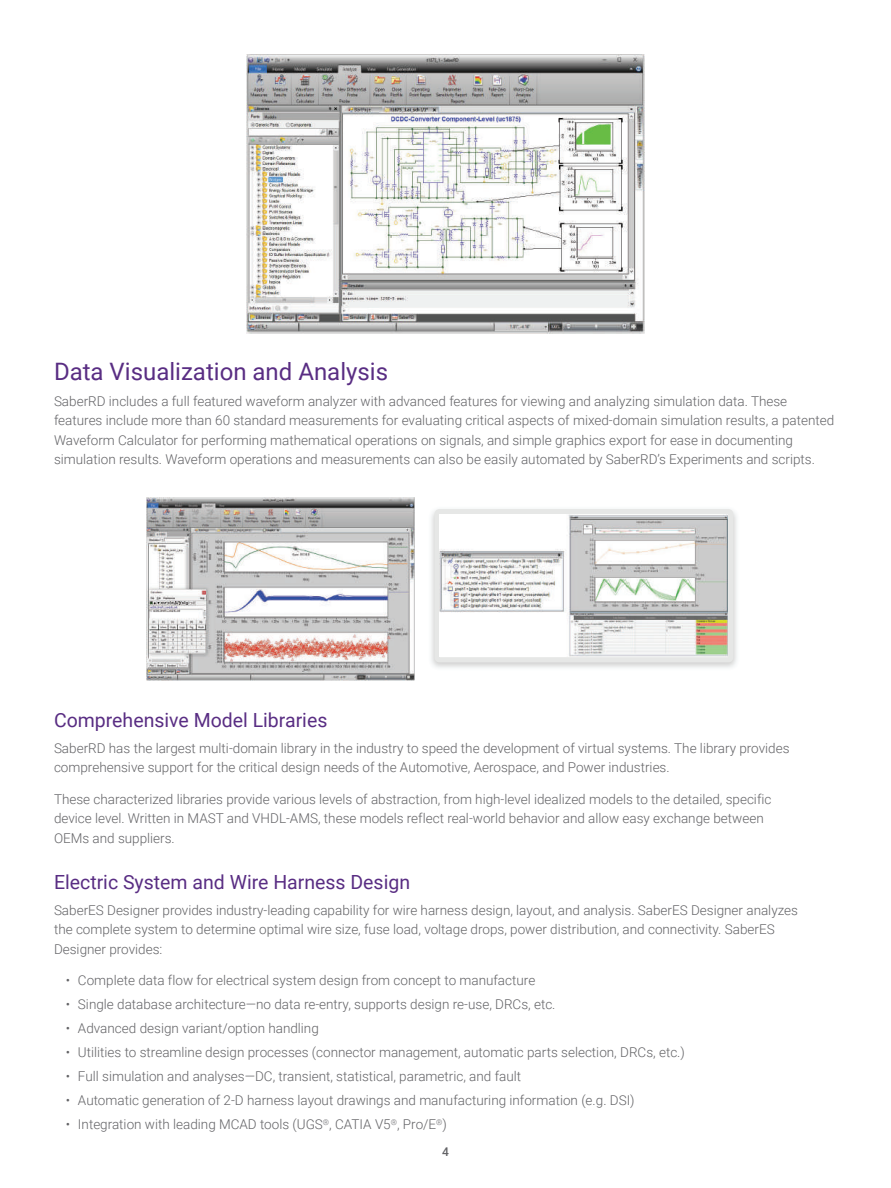
<style>
.page{position:relative;width:891px;height:1188px;background:#fff}
.page>*{position:absolute;margin:0;border:0;box-sizing:border-box;transform-origin:0 0}
.t1{font:24px "Roboto";color:#592d83}
.t2{font:19.5px "Roboto";color:#592d83}
.t3{font:300 13.5px/19.5px "Roboto";color:#636366}
.t4{font:500 12px "Roboto";color:#636366}
</style>
<div class="page">
<img style="left:247px;top:54px;width:397px;height:280px">
<img style="left:147px;top:497px;width:268px;height:184px">
<svg style="left:434px;top:509px;width:299px;height:153px;background:#e7e8e7"></svg>
<img style="left:440px;top:515px;width:288px;height:142px">
<h1 class="t1" style="left:54px;top:355px;width:336px">Data Visualization and Analysis</h1>
<p class="t3" style="left:54px;top:391px;width:782px">SaberRD includes a full featured waveform analyzer with advanced features for viewing and analyzing simulation data. These features include more than 60 standard measurements for evaluating critical aspects of mixed-domain simulation results, a patented Waveform Calculator for performing mathematical operations on signals, and simple graphics export for ease in documenting simulation results. Waveform operations and measurements can also be easily automated by SaberRD’s Experiments and scripts.</p>
<h2 class="t2" style="left:54px;top:707px;width:275px">Comprehensive Model Libraries</h2>
<p class="t3" style="left:54px;top:738px;width:737px">SaberRD has the largest multi-domain library in the industry to speed the development of virtual systems. The library provides comprehensive support for the critical design needs of the Automotive, Aerospace, and Power industries.</p>
<p class="t3" style="left:54px;top:789px;width:719px">These characterized libraries provide various levels of abstraction, from high-level idealized models to the detailed, specific device level. Written in MAST and VHDL-AMS, these models reflect real-world behavior and allow easy exchange between<br>OEMs and suppliers.</p>
<h2 class="t2" style="left:54px;top:869px;width:358px">Electric System and Wire Harness Design</h2>
<p class="t3" style="left:54px;top:900px;width:746px">SaberES Designer provides industry-leading capability for wire harness design, layout, and analysis. SaberES Designer analyzes the complete system to determine optimal wire size, fuse load, voltage drops, power distribution, and connectivity. SaberES<br>Designer provides:</p>
<p class="t3" style="left:66px;top:970px;width:471px">• Complete data flow for electrical system design from concept to manufacture</p>
<p class="t3" style="left:66px;top:994px;width:491px">• Single database architecture—no data re-entry, supports design re-use, DRCs, etc.</p>
<p class="t3" style="left:66px;top:1018px;width:254px">• Advanced design variant/option handling</p>
<p class="t3" style="left:66px;top:1042px;width:620px">• Utilities to streamline design processes (connector management, automatic parts selection, DRCs, etc.)</p>
<p class="t3" style="left:66px;top:1066px;width:457px">• Full simulation and analyses—DC, transient, statistical, parametric, and fault</p>
<p class="t3" style="left:66px;top:1090px;width:570px">• Automatic generation of 2-D harness layout drawings and manufacturing information (e.g. DSI)</p>
<p class="t3" style="left:66px;top:1114px;width:383px">• Integration with leading MCAD tools (UGS<sup>®</sup>, CATIA V5<sup>®</sup>, Pro/E<sup>®</sup>)</p>
<p class="t4" style="left:442px;top:1144px;width:8px">4</p>
</div>
